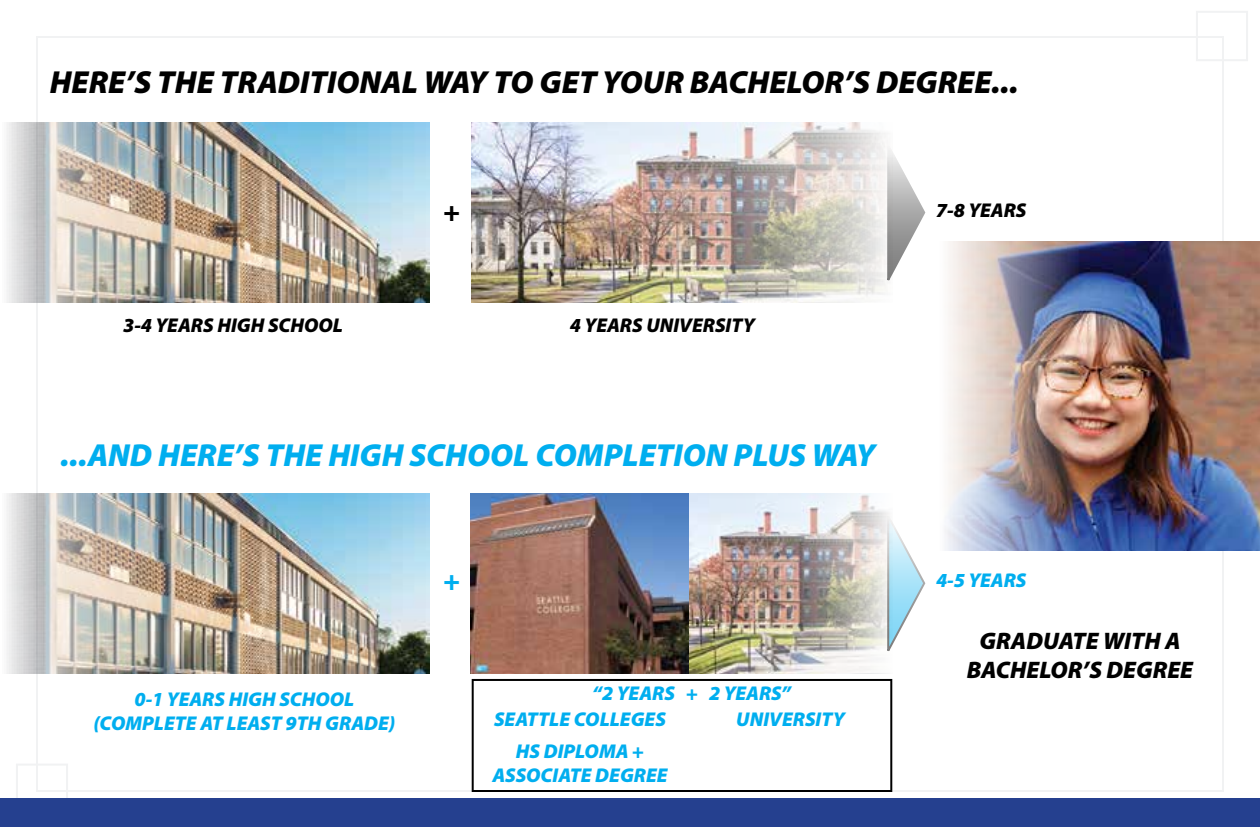
<style>
.page{position:relative;width:1260px;height:828px;background:#fff}
.page>*{position:absolute;margin:0;border:0;box-sizing:border-box;transform-origin:0 0}
.t1{font:italic 900 32px "Myriad Pro";color:#000}
.t2{font:italic 900 32px "Myriad Pro";color:#00aeef}
.t3{font:italic 900 28px "Myriad Pro";color:#000}
.t4{font:italic 900 28px "Myriad Pro";color:#00aeef}
.t5{font:italic 24px/28.8px "Myriad Variable Concept";color:#000;text-align:center}
.t6{font:italic 900 20px/24px "Myriad Pro";color:#00aeef;text-align:center}
.t7{font:italic 900 20px "Myriad Pro";color:#000}
</style>
<div class="page">
<div style="left:16px;top:764px;width:52px;height:50px;border:2px solid #f1f2f3"></div>
<div style="left:1196px;top:11px;width:52px;height:50px;border:2px solid #f1f2f3"></div>
<img style="left:945px;top:241px;width:315px;height:310px">
<div style="left:472px;top:679px;width:420px;height:113px;border:2px solid #000"></div>
<img style="left:6px;top:122px;width:424px;height:181px">
<img style="left:472px;top:122px;width:414px;height:181px">
<div style="left:0;top:798px;width:1260px;height:29px;background:#25408f"></div>
<svg style="left:886px;top:147px;width:40px;height:134px"></svg>
<img style="left:471px;top:493px;width:417px;height:180px">
<svg style="left:886px;top:513px;width:40px;height:140px"></svg>
<img style="left:6px;top:493px;width:424px;height:180px">
<h1 class="t1" style="left:50px;top:61px;width:970px">HERE’S THE TRADITIONAL WAY TO GET YOUR BACHELOR’S DEGREE...</h1>
<h2 class="t3" style="left:443px;top:192px;width:18px">+</h2>
<p class="t7" style="left:936px;top:196px;width:92px">7-8 YEARS</p>
<p class="t7" style="left:123px;top:312px;width:221px">3-4 YEARS HIGH SCHOOL</p>
<p class="t7" style="left:570px;top:312px;width:187px">4 YEARS UNIVERSITY</p>
<h1 class="t2" style="left:60px;top:434px;width:817px">...AND HERE’S THE HIGH SCHOOL COMPLETION PLUS WAY</h1>
<h2 class="t4" style="left:443px;top:562px;width:18px">+</h2>
<p class="t6" style="left:936px;top:568px;width:92px">4-5 YEARS</p>
<p class="t6" style="left:93px;top:687px;width:304px">0-1 YEARS HIGH SCHOOL (COMPLETE AT LEAST 9TH GRADE)</p>
<p class="t6" style="left:592px;top:680px;width:200px">“2 YEARS + 2 YEARS”</p>
<p class="t6" style="left:494px;top:707px;width:173px">SEATTLE COLLEGES</p>
<p class="t6" style="left:736px;top:707px;width:110px">UNIVERSITY</p>
<p class="t6" style="left:492px;top:739px;width:177px">HS DIPLOMA +<br>ASSOCIATE DEGREE</p>
<p class="t5" style="left:967px;top:626px;width:228px">GRADUATE WITH A<br>BACHELOR’S DEGREE</p>
</div>
